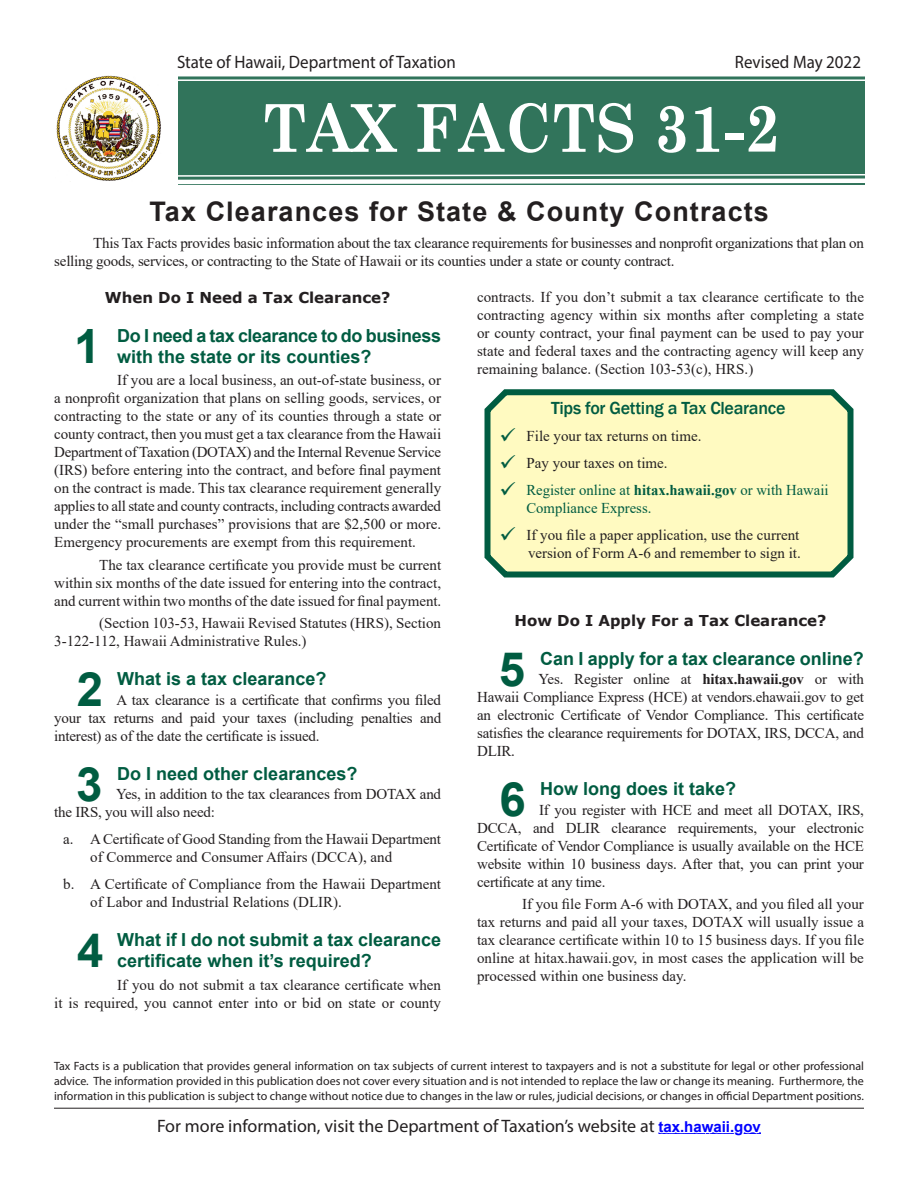
<style>
.page{position:relative;width:918px;height:1188px;background:#fff}
.page>*{position:absolute;margin:0;border:0;box-sizing:border-box;transform-origin:0 0}
.t1{font:700 66px "Century Schoolbook";letter-spacing:.01em;color:#fff;scale:.91 1}
.Question{font:700 47.4px "Arial";color:#005c41}
.t2{font:700 27px "Arial";letter-spacing:.04em;color:#231f20}
.Question-2{font:700 18px/21px "Arial";color:#005c41}
.t3{font:18px "Myriad Pro";color:#231f20}
.Question-3{font:700 18px/21px "Arial";letter-spacing:-.02em;color:#005c41}
.t4{font:18px "Myriad Pro";color:#231f20;scale:.94 1}
.Tips_for_Getting_a_T{font:500 18px "Franklin Gothic";letter-spacing:-.015em;color:#005c41}
.Answer_1st_paragraph{font:15px/18px "Times New Roman";color:#231f20;text-align:justify}
.Answer_one_line_ques{font:15px/18px "Times New Roman";letter-spacing:-.015em;color:#231f20;text-align:justify}
.Answer{font:15px/18px "Times New Roman";color:#231f20;text-align:justify}
.Introduction{font:15px/18px "Times New Roman";letter-spacing:-.015em;color:#231f20}
.Number_list{font:15px/18px "Times New Roman";color:#231f20}
.Tips{font:15px/18px "Times New Roman";color:#231f20;text-align:right}
.Tips-2{font:15px/18px "Times New Roman";color:#005c41}
.Heading_2{font:700 15px "Verdana";color:#231f20}
.t5{font:12px/15px "Myriad Pro";color:#231f20;text-align:justify}
.s1{color:#005c41}
.s2{font-weight:700}
.s3{font-family:"Arial";font-weight:700;font-size:15px;color:#fff}
</style>
<div class="page">
<div style="left:178px;top:75px;width:687px;height:109px;background:#31745b"></div>
<img style="left:56px;top:75px;width:105px;height:106px">
<svg style="left:178px;top:174px;width:687px;height:11px"></svg>
<hr style="left:177px;top:79px;width:688px;height:2px;background:#fff">
<hr style="left:177px;top:72px;width:688px;height:4px;background:#fff">
<hr style="left:658px;top:1132px;width:103px;height:2px;background:#00f">
<hr style="left:54px;top:1108px;width:810px;height:1px;background:#231f20">
<svg style="left:484px;top:389px;width:370px;height:189px;background:#e8ebb6"></svg>
<p class="t4" style="left:177px;top:50px;width:298px">State of Hawaii, Department of Taxation</p>
<p class="t4" style="left:735px;top:50px;width:136px">Revised May 2022</p>
<h1 class="t1" style="left:263px;top:77px;width:569px">TAX FACTS 31-2</h1>
<h1 class="t2" style="left:149px;top:192px;width:621px">Tax Clearances for State &amp; County Contracts</h1>
<p class="Introduction" style="left:54px;top:233px;width:811px;text-indent:39px">This Tax Facts provides basic information about the tax clearance requirements for businesses and nonprofit organizations that plan on selling goods, services, or contracting to the State of Hawaii or its counties under a state or county contract.</p>
<p class="Heading_2" style="left:105px;top:286px;width:287px">When Do I Need a Tax Clearance?</p>
<h3 class="Question" style="left:74px;top:313px;width:28px">1</h3>
<h3 class="Question-3" style="left:117px;top:325px;width:325px">Do I need a tax clearance to do business with the state or its counties?</h3>
<p class="Answer_1st_paragraph" style="left:54px;top:371px;width:388px;text-indent:63px">If you are a local business, an out-of-state business, or a nonprofit organization that plans on selling goods, services, or contracting to the state or any of its counties through a state or county contract, then you must get a tax clearance from the Hawaii Department of Taxation (DOTAX) and the Internal Revenue Service (IRS) before entering into the contract, and before final payment on the contract is made. This tax clearance requirement generally applies to all state and county contracts, including contracts awarded under the “small purchases” provisions that are $2,500 or more.<br>Emergency procurements are exempt from this requirement.</p>
<p class="Answer" style="left:54px;top:555px;width:388px;text-indent:45px">The tax clearance certificate you provide must be current within six months of the date issued for entering into the contract, and current within two months of the date issued for final payment.</p>
<p class="Answer" style="left:54px;top:614px;width:388px;text-indent:45px">(Section 103-53, Hawaii Revised Statutes (HRS), Section<br>3-122-112, Hawaii Administrative Rules.)</p>
<h3 class="Question" style="left:77px;top:656px;width:28px">2</h3>
<h3 class="Question-2" style="left:117px;top:668px;width:211px">What is a tax clearance?</h3>
<p class="Answer_1st_paragraph" style="left:477px;top:287px;width:388px">contracts. If you don’t submit a tax clearance certificate to the contracting agency within six months after completing a state or county contract, your final payment can be used to pay your state and federal taxes and the contracting agency will keep any remaining balance. (Section 103-53(c), HRS.)</p>
<h4 class="Tips_for_Getting_a_T" style="left:551px;top:397px;width:236px">Tips for Getting a Tax Clearance</h4>
<p class="Tips" style="left:500px;top:427px;width:203px"><span class="s1">✓</span> File your tax returns on time.</p>
<p class="Tips" style="left:500px;top:454px;width:170px"><span class="s1">✓</span> Pay your taxes on time.</p>
<p class="Tips-2" style="left:526px;top:481px;width:304px;text-indent:-27px">✓ Register online at <span class="s2">hitax.hawaii.gov</span> or with Hawaii<br>Compliance Express.</p>
<p class="Tips" style="left:500px;top:526px;width:303px"><span class="s1">✓</span> If you file a paper application, use the current version of Form A-6 and remember to sign it.</p>
<p class="Heading_2" style="left:515px;top:610px;width:313px">How Do I Apply For a Tax Clearance?</p>
<h3 class="Question" style="left:499px;top:636px;width:28px">5</h3>
<h3 class="Question-2" style="left:540px;top:648px;width:325px">Can I apply for a tax clearance online?</h3>
<p class="Answer_one_line_ques" style="left:477px;top:670px;width:388px;text-indent:61px">Yes. Register online at <span class="s2">hitax.hawaii.gov</span> or with Hawaii Compliance Express (HCE) at vendors.ehawaii.gov to get an electronic Certificate of Vendor Compliance. This certificate satisfies the clearance requirements for DOTAX, IRS, DCCA, and DLIR.</p>
<h3 class="Question" style="left:499px;top:766px;width:28px">6</h3>
<h3 class="Question-2" style="left:540px;top:779px;width:198px">How long does it take?</h3>
<p class="Answer_one_line_ques" style="left:54px;top:690px;width:388px;text-indent:62px">A tax clearance is a certificate that confirms you filed your tax returns and paid your taxes (including penalties and interest) as of the date the certificate is issued.</p>
<h3 class="Question" style="left:76px;top:751px;width:28px">3</h3>
<h3 class="Question-2" style="left:117px;top:763px;width:242px">Do I need other clearances?</h3>
<p class="Answer_one_line_ques" style="left:54px;top:785px;width:388px;text-indent:62px">Yes, in addition to the tax clearances from DOTAX and the IRS, you will also need:</p>
<p class="Number_list" style="left:90px;top:830px;width:352px;text-indent:-27px">a. ACertificate of Good Standing from the Hawaii Department of Commerce and Consumer Affairs (DCCA), and</p>
<p class="Number_list" style="left:90px;top:875px;width:352px;text-indent:-27px">b. A Certificate of Compliance from the Hawaii Department of Labor and Industrial Relations (DLIR).</p>
<h3 class="Question" style="left:77px;top:917px;width:28px">4</h3>
<h3 class="Question-2" style="left:117px;top:929px;width:325px">What if I do not submit a tax clearance certificate when it’s required?</h3>
<p class="Answer_1st_paragraph" style="left:54px;top:975px;width:388px;text-align:right">If you do not submit a tax clearance certificate when<br>it is required, you cannot enter into or bid on state or county</p>
<p class="Answer_one_line_ques" style="left:477px;top:800px;width:388px;text-indent:62px">If you register with HCE and meet all DOTAX, IRS, DCCA, and DLIR clearance requirements, your electronic Certificate of Vendor Compliance is usually available on the HCE website within 10 business days. After that, you can print your certificate at any time.</p>
<p class="Answer" style="left:477px;top:895px;width:388px;text-indent:45px">If you file Form A-6 with DOTAX, and you filed all your tax returns and paid all your taxes, DOTAX will usually issue a tax clearance certificate within 10 to 15 business days. If you file online at hitax.hawaii.gov, in most cases the application will be processed within one business day.</p>
<p class="t5" style="left:54px;top:1058px;width:812px">Tax Facts is a publication that provides general information on tax subjects of current interest to taxpayers and is not a substitute for legal or other professional advice. The information provided in this publication does not cover every situation and is not intended to replace the law or change its meaning. Furthermore, the information in this publication is subject to change without notice due to changes in the law or rules, judicial decisions, or changes in official Department positions.</p>
<p class="t3" style="left:157px;top:1114px;width:605px">For more information, visit the Department of Taxation’s website at <span class="s3">tax.hawaii.gov</span></p>
</div>
